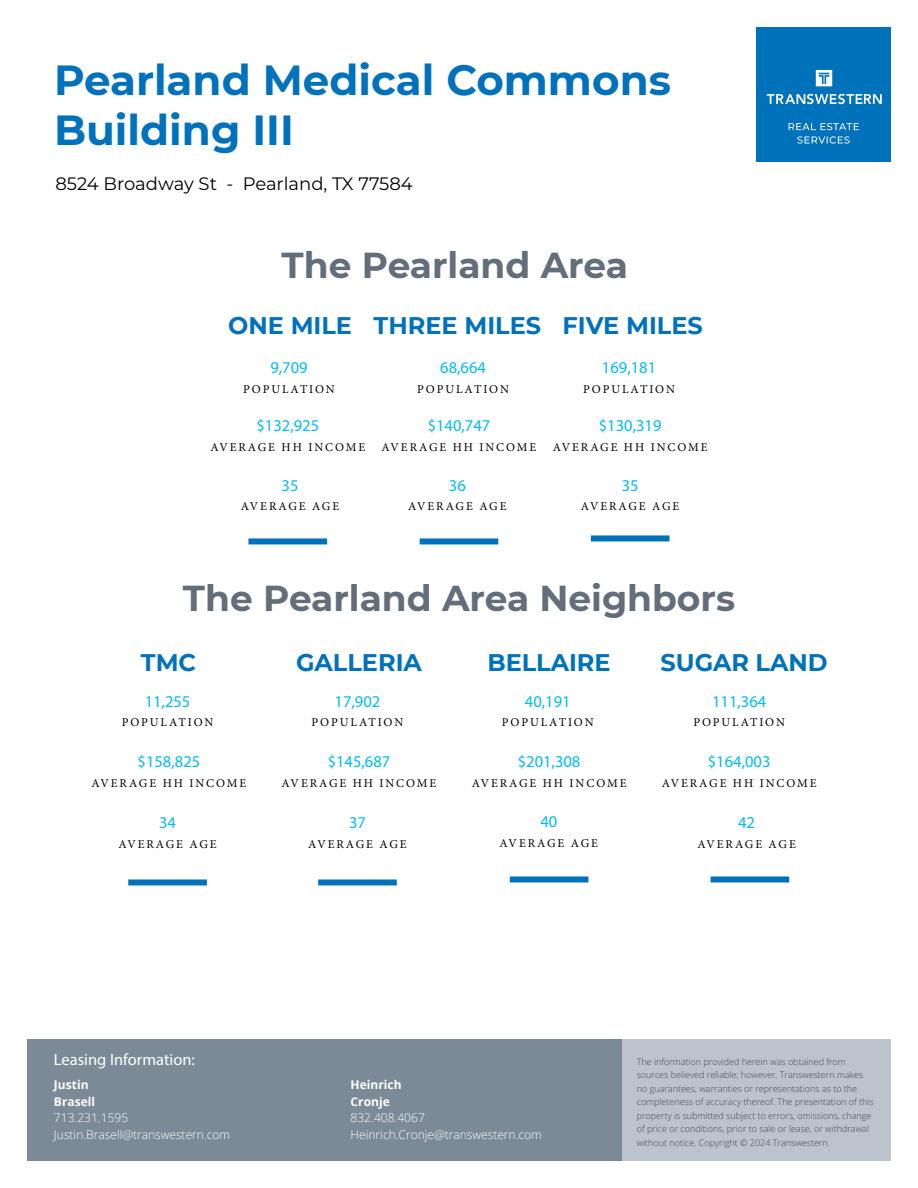
<style>
.page{position:relative;width:918px;height:1188px;background:#fff}
.page>*{position:absolute;margin:0;border:0;box-sizing:border-box;transform-origin:0 0}
.t1{font:700 42px/50.4px "Montserrat";color:#0072bc}
.t2{font:700 36px "Montserrat";color:#626e79}
.t3{font:700 24px "Montserrat";color:#0072bc}
.t4{font:18px "Montserrat";color:#000}
.t5{font:16.5px "Myriad Pro";color:#00bcf2}
.t6{font:16.5px "Myriad Pro";color:#fff}
.t7{font:12px "Minion Pro";letter-spacing:.16em;color:#000}
.t8{font:300 12px/16.5px "Open Sans";color:#fff}
.t9{font:700 12px/16.5px "Open Sans";color:#fff}
.t10{font:300 9px/13.5px "Open Sans";color:#3d4b56}
</style>
<div class="page">
<div style="left:756px;top:27px;width:135px;height:135px;background:#0072bc"></div>
<svg style="left:797px;top:136px;width:53px;height:8px"></svg>
<svg style="left:789px;top:123px;width:70px;height:7px"></svg>
<svg style="left:767px;top:94px;width:115px;height:10px"></svg>
<svg style="left:816px;top:70px;width:16px;height:16px"></svg>
<div style="left:27px;top:1040px;width:595px;height:121px;background:#7c8a97"></div>
<div style="left:623px;top:1040px;width:268px;height:121px;background:#bbc3ce"></div>
<div style="left:248px;top:538px;width:79px;height:6px;background:#0072bc"></div>
<div style="left:420px;top:538px;width:78px;height:6px;background:#0072bc"></div>
<div style="left:591px;top:535px;width:79px;height:6px;background:#0072bc"></div>
<div style="left:318px;top:879px;width:79px;height:6px;background:#0072bc"></div>
<div style="left:128px;top:879px;width:79px;height:6px;background:#0072bc"></div>
<div style="left:510px;top:876px;width:78px;height:6px;background:#0072bc"></div>
<div style="left:711px;top:876px;width:78px;height:6px;background:#0072bc"></div>
<h1 class="t1" style="left:54px;top:52px;width:619px">Pearland Medical Commons<br>Building III</h1>
<h3 class="t4" style="left:56px;top:171px;width:359px">8524 Broadway St - Pearland, TX 77584</h3>
<h2 class="t2" style="left:282px;top:239px;width:348px">The Pearland Area</h2>
<h3 class="t3" style="left:228px;top:308px;width:125px">ONE MILE</h3>
<h3 class="t3" style="left:374px;top:308px;width:169px">THREE MILES</h3>
<h3 class="t3" style="left:563px;top:308px;width:142px">FIVE MILES</h3>
<h3 class="t5" style="left:270px;top:357px;width:39px">9,709</h3>
<h3 class="t7" style="left:243px;top:381px;width:93px">POPULATION</h3>
<h3 class="t5" style="left:440px;top:357px;width:47px">68,664</h3>
<h3 class="t7" style="left:417px;top:381px;width:93px">POPULATION</h3>
<h3 class="t5" style="left:602px;top:357px;width:56px">169,181</h3>
<h3 class="t7" style="left:583px;top:381px;width:93px">POPULATION</h3>
<h3 class="t5" style="left:256px;top:415px;width:64px">$132,925</h3>
<h3 class="t7" style="left:210px;top:439px;width:156px">AVERAGE HH INCOME</h3>
<h3 class="t5" style="left:282px;top:475px;width:18px">35</h3>
<h3 class="t7" style="left:241px;top:499px;width:100px">AVERAGE AGE</h3>
<h3 class="t5" style="left:428px;top:415px;width:64px">$140,747</h3>
<h3 class="t7" style="left:382px;top:439px;width:156px">AVERAGE HH INCOME</h3>
<h3 class="t5" style="left:449px;top:475px;width:18px">36</h3>
<h3 class="t7" style="left:408px;top:499px;width:100px">AVERAGE AGE</h3>
<h3 class="t5" style="left:599px;top:415px;width:64px">$130,319</h3>
<h3 class="t7" style="left:553px;top:439px;width:156px">AVERAGE HH INCOME</h3>
<h3 class="t5" style="left:622px;top:475px;width:18px">35</h3>
<h3 class="t7" style="left:581px;top:499px;width:100px">AVERAGE AGE</h3>
<h2 class="t2" style="left:183px;top:573px;width:554px">The Pearland Area Neighbors</h2>
<h3 class="t3" style="left:141px;top:645px;width:57px">TMC</h3>
<h3 class="t3" style="left:296px;top:645px;width:127px">GALLERIA</h3>
<h3 class="t3" style="left:488px;top:645px;width:124px">BELLAIRE</h3>
<h3 class="t3" style="left:660px;top:645px;width:169px">SUGAR LAND</h3>
<h3 class="t5" style="left:145px;top:691px;width:47px">11,255</h3>
<h3 class="t7" style="left:122px;top:715px;width:93px">POPULATION</h3>
<h3 class="t5" style="left:335px;top:691px;width:47px">17,902</h3>
<h3 class="t7" style="left:312px;top:715px;width:93px">POPULATION</h3>
<h3 class="t5" style="left:525px;top:691px;width:47px">40,191</h3>
<h3 class="t7" style="left:502px;top:715px;width:93px">POPULATION</h3>
<h3 class="t5" style="left:712px;top:691px;width:56px">111,364</h3>
<h3 class="t7" style="left:693px;top:715px;width:93px">POPULATION</h3>
<h3 class="t5" style="left:138px;top:752px;width:64px">$158,825</h3>
<h3 class="t7" style="left:92px;top:775px;width:156px">AVERAGE HH INCOME</h3>
<h3 class="t5" style="left:328px;top:752px;width:64px">$145,687</h3>
<h3 class="t7" style="left:282px;top:775px;width:156px">AVERAGE HH INCOME</h3>
<h3 class="t5" style="left:518px;top:752px;width:64px">$201,308</h3>
<h3 class="t7" style="left:472px;top:775px;width:156px">AVERAGE HH INCOME</h3>
<h3 class="t5" style="left:708px;top:752px;width:64px">$164,003</h3>
<h3 class="t7" style="left:662px;top:775px;width:156px">AVERAGE HH INCOME</h3>
<h3 class="t5" style="left:159px;top:812px;width:18px">34</h3>
<h3 class="t7" style="left:118px;top:836px;width:100px">AVERAGE AGE</h3>
<h3 class="t5" style="left:349px;top:812px;width:18px">37</h3>
<h3 class="t7" style="left:308px;top:836px;width:100px">AVERAGE AGE</h3>
<h3 class="t5" style="left:540px;top:812px;width:18px">40</h3>
<h3 class="t7" style="left:500px;top:835px;width:100px">AVERAGE AGE</h3>
<h3 class="t5" style="left:738px;top:812px;width:18px">42</h3>
<h3 class="t7" style="left:697px;top:836px;width:100px">AVERAGE AGE</h3>
<h3 class="t6" style="left:54px;top:1049px;width:143px">Leasing Information:</h3>
<h3 class="t9" style="left:54px;top:1076px;width:43px">Justin<br>Brasell</h3>
<h3 class="t8" style="left:54px;top:1109px;width:178px">713.231.1595<br>Justin.Brasell@transwestern.com</h3>
<h3 class="t9" style="left:351px;top:1076px;width:52px">Heinrich<br>Cronje</h3>
<h3 class="t8" style="left:351px;top:1109px;width:193px">832.408.4067<br>Heinrich.Cronje@transwestern.com</h3>
<p class="t10" style="left:637px;top:1055px;width:239px">The information provided herein was obtained from sources believed reliable; however, Transwestern makes no guarantees, warranties or representations as to the completeness of accuracy thereof. The presentation of this property is submitted subject to errors, omissions, change of price or conditions, prior to sale or lease, or withdrawal without notice. Copyright © 2024 Transwestern.</p>
</div>
